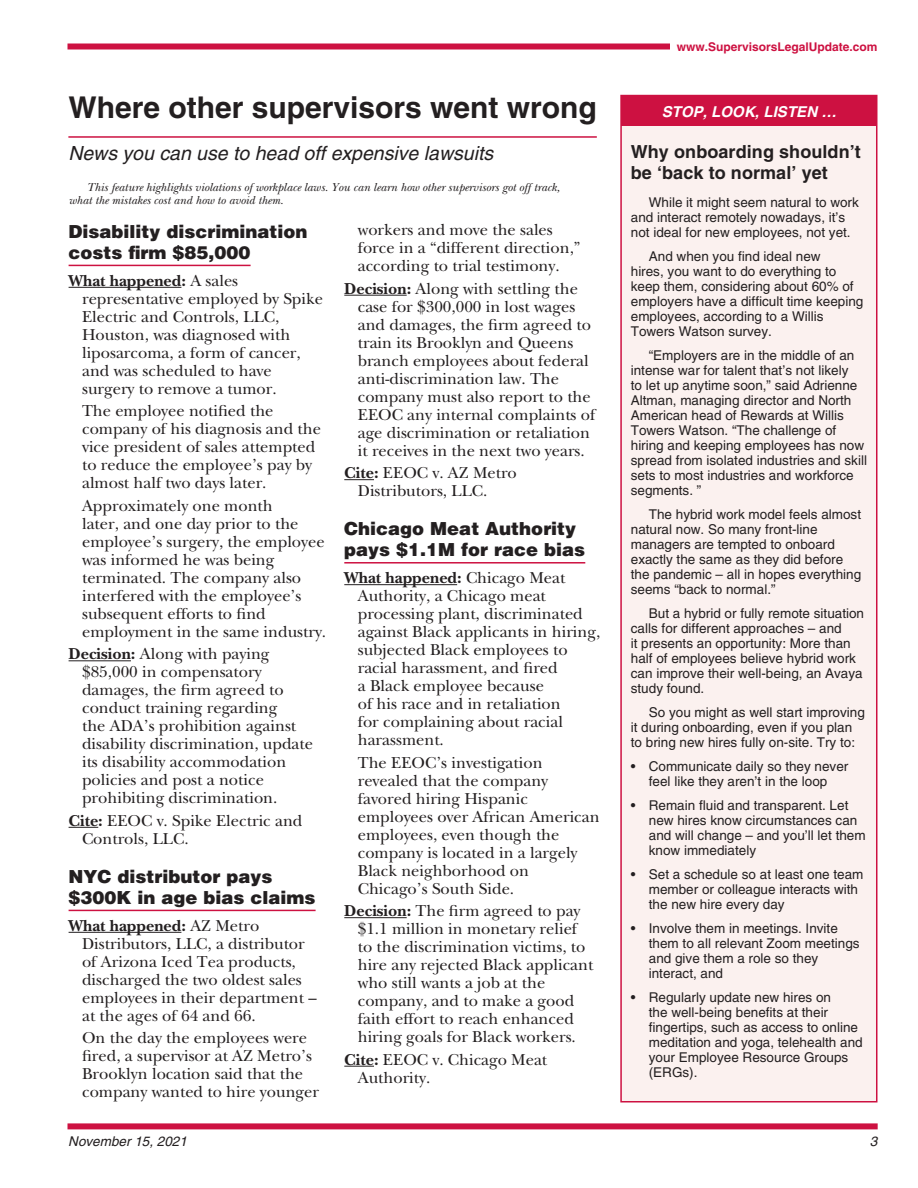
<style>
.page{position:relative;width:918px;height:1188px;background:#fff}
.page>*{position:absolute;margin:0;border:0;box-sizing:border-box;transform-origin:0 0}
.t1{font:700 30px "Helvetica";color:#231f20}
.Kicker_-_inside_SLU{font:italic 19.5px "Helvetica";color:#231f20}
.P__3_Subhead_SLU{font:900 18px/21px "Helvetica";color:#231f20}
.Sidebar_Head_SLU{font:700 18px/21px "Helvetica";letter-spacing:.005em;color:#231f20}
.Copy_bullets_SLU{font:16.5px/18px "New Baskerville";color:#231f20}
.Sidebar_Cap_SLU{font:italic 700 15px "Helvetica";letter-spacing:.005em;color:#fff}
.Sidebar_copy_SLU{font:13.5px/15px "Helvetica";color:#231f20}
.Sidebar_Bullet_SLU{font:13.5px/15px "Helvetica";color:#231f20}
.t2{font:italic 13.5px "Helvetica";color:#231f20}
.t3{font:italic 12px/13.5px "New Baskerville";color:#231f20}
.t4{font:700 12px "Helvetica";color:#cd1141}
.s1{font-weight:700}
</style>
<div class="page">
<div style="left:68px;top:44px;width:810px;height:6px;background:#cd1141"></div>
<div style="left:670px;top:38px;width:208px;height:18px;background:#fff"></div>
<div style="left:621px;top:96px;width:256px;height:1006px;background:#fbf1ef"></div>
<div style="left:620px;top:95px;width:257px;height:1007px;border:2px solid #cd1141"></div>
<div style="left:621px;top:96px;width:256px;height:30px;background:#cd1141"></div>
<div style="left:68px;top:1123px;width:810px;height:6px;background:#cd1141"></div>
<hr style="left:69px;top:265px;width:182px;height:1px;background:#cd1141">
<hr style="left:69px;top:287px;width:112px;height:1px;background:#231f20">
<hr style="left:69px;top:660px;width:62px;height:1px;background:#231f20">
<svg style="left:69px;top:827px;width:29px;height:1px"></svg>
<hr style="left:69px;top:910px;width:247px;height:1px;background:#cd1141">
<hr style="left:69px;top:932px;width:112px;height:1px;background:#231f20">
<hr style="left:344px;top:295px;width:63px;height:1px;background:#231f20">
<hr style="left:344px;top:479px;width:30px;height:1px;background:#231f20">
<hr style="left:344px;top:562px;width:241px;height:2px;background:#cd1141">
<hr style="left:344px;top:584px;width:113px;height:1px;background:#231f20">
<hr style="left:344px;top:917px;width:63px;height:1px;background:#231f20">
<hr style="left:344px;top:1066px;width:30px;height:1px;background:#231f20">
<hr style="left:68px;top:136px;width:529px;height:2px;background:#cd1141">
<p class="t1" style="left:68px;top:89px;width:530px">Where other supervisors went wrong</p>
<p class="Kicker_-_inside_SLU" style="left:68px;top:142px;width:426px">News you can use to head off expensive lawsuits</p>
<p class="t3" style="left:69px;top:180px;width:493px;text-indent:18px">This feature highlights violations of workplace laws. You can learn how other supervisors got off track, what the mistakes cost and how to avoid them.</p>
<p class="P__3_Subhead_SLU" style="left:69px;top:220px;width:240px">Disability discrimination costs firm $85,000</p>
<p class="Copy_bullets_SLU" style="left:82px;top:271px;width:242px;text-indent:-14px"><span class="s1">What happened:</span> A sales representative employed by Spike<br>Electric and Controls, LLC,<br>Houston, was diagnosed with liposarcoma, a form of cancer, and was scheduled to have surgery to remove a tumor.</p>
<p class="Copy_bullets_SLU" style="left:82px;top:402px;width:240px">The employee notified the company of his diagnosis and the vice president of sales attempted to reduce the employee’s pay by almost half two days later.</p>
<p class="Copy_bullets_SLU" style="left:82px;top:496px;width:246px">Approximately one month<br>later, and one day prior to the employee’s surgery, the employee was informed he was being terminated. The company also interfered with the employee’s subsequent efforts to find employment in the same industry.</p>
<p class="Copy_bullets_SLU" style="left:82px;top:645px;width:232px;text-indent:-14px"><span class="s1">Decision:</span> Along with paying $85,000 in compensatory damages, the firm agreed to conduct training regarding<br>the ADA’s prohibition against disability discrimination, update its disability accommodation policies and post a notice prohibiting discrimination.</p>
<p class="Copy_bullets_SLU" style="left:82px;top:811px;width:222px;text-indent:-14px"><span class="s1">Cite:</span> EEOC v. Spike Electric and<br>Controls, LLC.</p>
<p class="P__3_Subhead_SLU" style="left:69px;top:865px;width:249px">NYC distributor pays $300K in age bias claims</p>
<p class="Copy_bullets_SLU" style="left:82px;top:916px;width:236px;text-indent:-14px"><span class="s1">What happened:</span> AZ Metro<br>Distributors, LLC, a distributor of Arizona Iced Tea products, discharged the two oldest sales employees in their department – at the ages of 64 and 66.</p>
<p class="Copy_bullets_SLU" style="left:82px;top:1029px;width:238px">On the day the employees were fired, a supervisor at AZ Metro’s<br>Brooklyn location said that the company wanted to hire younger</p>
<p class="Copy_bullets_SLU" style="left:358px;top:221px;width:224px">workers and move the sales force in a “different direction,” according to trial testimony.</p>
<p class="Copy_bullets_SLU" style="left:358px;top:279px;width:239px;text-indent:-14px"><span class="s1">Decision:</span> Along with settling the case for $300,000 in lost wages and damages, the firm agreed to train its Brooklyn and Queens branch employees about federal anti-discrimination law. The company must also report to the<br>EEOC any internal complaints of age discrimination or retaliation it receives in the next two years.</p>
<p class="Copy_bullets_SLU" style="left:358px;top:464px;width:161px;text-indent:-14px"><span class="s1">Cite:</span> EEOC v. AZ Metro<br>Distributors, LLC.</p>
<p class="P__3_Subhead_SLU" style="left:344px;top:518px;width:243px">Chicago Meat Authority pays $1.1M for race bias</p>
<p class="Copy_bullets_SLU" style="left:358px;top:569px;width:244px;text-indent:-14px"><span class="s1">What happened:</span> Chicago Meat<br>Authority, a Chicago meat processing plant, discriminated against Black applicants in hiring, subjected Black employees to racial harassment, and fired<br>a Black employee because<br>of his race and in retaliation<br>for complaining about racial harassment.</p>
<p class="Copy_bullets_SLU" style="left:358px;top:753px;width:243px">The EEOC’s investigation revealed that the company favored hiring Hispanic employees over African American employees, even though the company is located in a largely<br>Black neighborhood on<br>Chicago’s South Side.</p>
<p class="Copy_bullets_SLU" style="left:358px;top:902px;width:237px;text-indent:-14px"><span class="s1">Decision:</span> The firm agreed to pay $1.1 million in monetary relief to the discrimination victims, to hire any rejected Black applicant who still wants a job at the company, and to make a good faith effort to reach enhanced hiring goals for Black workers.</p>
<p class="Copy_bullets_SLU" style="left:358px;top:1050px;width:191px;text-indent:-14px"><span class="s1">Cite:</span> EEOC v. Chicago Meat<br>Authority.</p>
<p class="t4" style="left:677px;top:40px;width:202px">www.SupervisorsLegalUpdate.com</p>
<p class="Sidebar_Cap_SLU" style="left:662px;top:102px;width:176px">STOP, LOOK, LISTEN …</p>
<p class="Sidebar_Head_SLU" style="left:631px;top:141px;width:232px">Why onboarding shouldn’t be ‘back to normal’ yet</p>
<p class="Sidebar_copy_SLU" style="left:631px;top:195px;width:230px;text-indent:18px">While it might seem natural to work and interact remotely nowadays, it’s not ideal for new employees, not yet.</p>
<p class="Sidebar_copy_SLU" style="left:631px;top:249px;width:234px;text-indent:18px">And when you find ideal new<br>hires, you want to do everything to keep them, considering about 60% of employers have a difficult time keeping employees, according to a Willis<br>Towers Watson survey.</p>
<p class="Sidebar_copy_SLU" style="left:631px;top:348px;width:238px;text-indent:18px">“Employers are in the middle of an intense war for talent that’s not likely<br>to let up anytime soon,” said Adrienne Altman, managing director and North American head of Rewards at Willis Towers Watson. “The challenge of hiring and keeping employees has now spread from isolated industries and skill sets to most industries and workforce segments. ”</p>
<p class="Sidebar_copy_SLU" style="left:631px;top:507px;width:232px;text-indent:18px">The hybrid work model feels almost natural now. So many front-line managers are tempted to onboard exactly the same as they did before the pandemic – all in hopes everything seems “back to normal.”</p>
<p class="Sidebar_copy_SLU" style="left:631px;top:606px;width:235px;text-indent:18px">But a hybrid or fully remote situation calls for different approaches – and<br>it presents an opportunity: More than half of employees believe hybrid work can improve their well-being, an Avaya study found.</p>
<p class="Sidebar_copy_SLU" style="left:631px;top:705px;width:236px;text-indent:18px">So you might as well start improving it during onboarding, even if you plan to bring new hires fully on-site. Try to:</p>
<p class="Sidebar_Bullet_SLU" style="left:631px;top:759px;width:219px;text-align:center">• Communicate daily so they never feel like they aren’t in the loop</p>
<p class="Sidebar_Bullet_SLU" style="left:649px;top:798px;width:218px;text-indent:-18px">• Remain fluid and transparent. Let new hires know circumstances can and will change – and you’ll let them know immediately</p>
<p class="Sidebar_Bullet_SLU" style="left:649px;top:867px;width:216px;text-indent:-18px">• Set a schedule so at least one team member or colleague interacts with the new hire every day</p>
<p class="Sidebar_Bullet_SLU" style="left:649px;top:921px;width:212px;text-indent:-18px">• Involve them in meetings. Invite them to all relevant Zoom meetings and give them a role so they interact, and</p>
<p class="Sidebar_Bullet_SLU" style="left:649px;top:990px;width:215px;text-indent:-18px">• Regularly update new hires on<br>the well-being benefits at their fingertips, such as access to online meditation and yoga, telehealth and your Employee Resource Groups (ERGs).</p>
<p class="t2" style="left:68px;top:1133px;width:120px">November 15, 2021</p>
<p class="t2" style="left:870px;top:1133px;width:9px">3</p>
</div>
